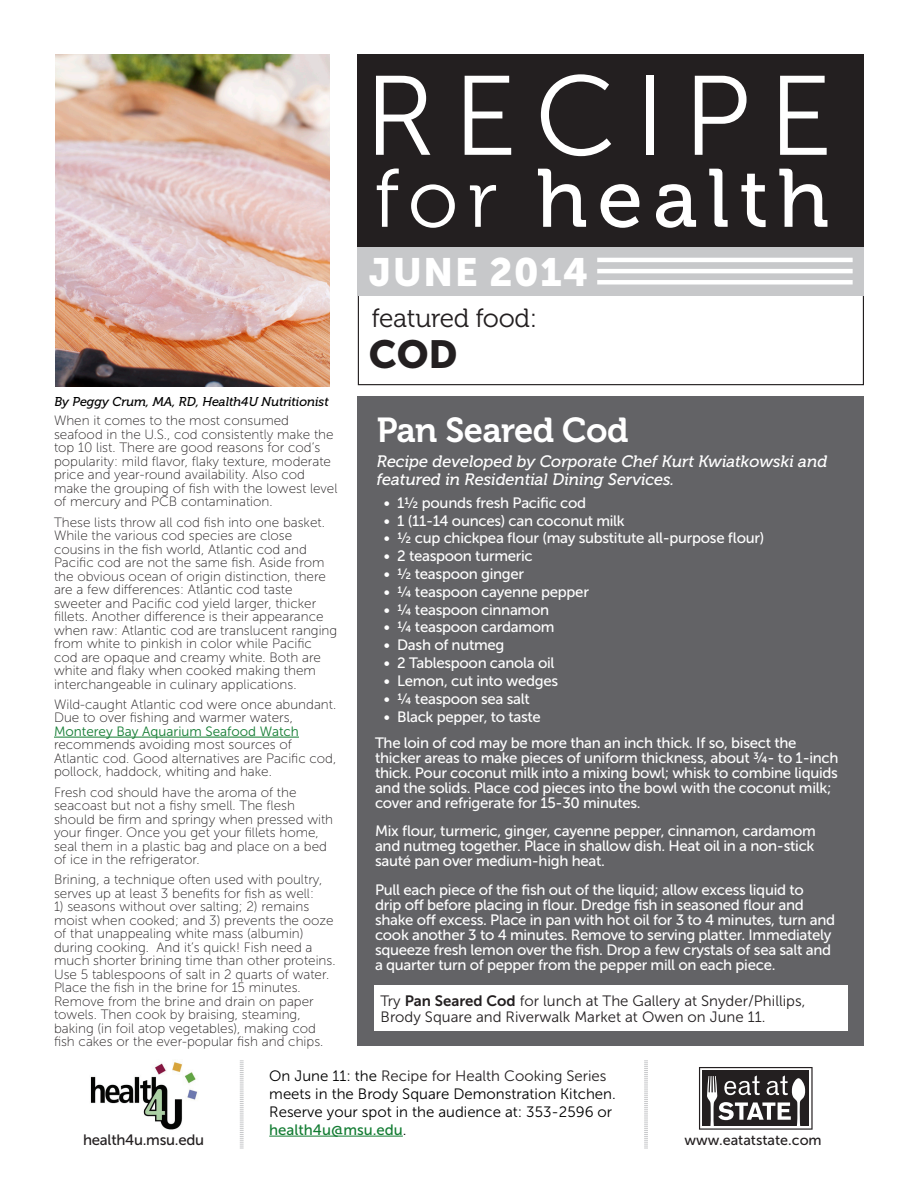
<style>
.page{position:relative;width:918px;height:1188px;background:#fff}
.page>*{position:absolute;margin:0;border:0;box-sizing:border-box;transform-origin:0 0}
.t1{font:112.5px "Museo Sans 300";letter-spacing:.16em;color:#fff}
.t2{font:82.35px "Museo 500";letter-spacing:.12em;color:#fff}
.t3{font:39.3px "Museo Sans 900";letter-spacing:.03em;color:#fff}
.t4{font:39px "Museo Sans 900";color:#231f20}
.t5{font:34.5px "Museo 700";letter-spacing:-.015em;color:#fff}
.heading_1{font:26.4px "Museo 300";letter-spacing:-.01em;color:#231f20}
.t6{font:italic 16.5px/18px "Museo 500";color:#fff}
.t7{font:15px/15px "Museo Sans 500";letter-spacing:-.02em;color:#fff}
.t8{font:15px/18px "Museo Sans 300";color:#000}
.t9{font:15px/16.5px "Museo Sans 300";color:#231f20}
.t10{font:15px "Museo Sans 500";letter-spacing:-.02em;color:#231f20}
.t11{font:14.4px "Museo Sans 500";color:#231f20}
.t12{font:13.5px/13.5px "Museo Sans 100";color:#231f20}
.t13{font:italic 12.75px "Museo 500";color:#000}
.s1{font-family:"Museo 300"}
.s2{font-family:"Museo Sans 300";color:#127c32}
.s3{font-family:"Museo Sans 700"}
.s4{color:#231f20}
.s5{font-family:"Museo Sans 500";color:#127c32}
</style>
<div class="page">
<hr style="left:54px;top:737px;width:245px;height:1px;background:#127c32">
<div style="left:358px;top:290px;width:506px;height:95px;background:#fff;border:1px solid #231f20"></div>
<div style="left:357px;top:396px;width:507px;height:649px;background:#636366"></div>
<div style="left:357px;top:247px;width:507px;height:49px;background:#c7c8ca"></div>
<div style="left:357px;top:55px;width:507px;height:192px;background:#231f20"></div>
<svg style="left:240px;top:1060px;width:4px;height:89px"></svg>
<svg style="left:699px;top:1067px;width:114px;height:63px"></svg>
<img style="left:90px;top:1062px;width:107px;height:68px">
<img style="left:55px;top:54px;width:274px;height:333px">
<hr style="left:597px;top:258px;width:256px;height:4px;background:#fff">
<hr style="left:597px;top:269px;width:256px;height:4px;background:#fff">
<div style="left:597px;top:280px;width:256px;height:5px;background:#fff"></div>
<div style="left:374px;top:986px;width:474px;height:45px;background:#fff"></div>
<hr style="left:269px;top:1136px;width:134px;height:1px;background:#127c32">
<svg style="left:644px;top:1060px;width:4px;height:89px"></svg>
<p class="t1" style="left:364px;top:55px;width:470px">RECIPE</p>
<p class="t2" style="left:375px;top:153px;width:456px"><span class="s1">for</span> health</p>
<p class="t3" style="left:369px;top:250px;width:221px">JUNE 2014</p>
<p class="t13" style="left:54px;top:394px;width:276px">By Peggy Crum, MA, RD, Health4U Nutritionist</p>
<p class="t12" style="left:54px;top:414px;width:285px">When it comes to the most consumed seafood in the U.S., cod consistently make the top 10 list. There are good reasons for cod’s popularity: mild flavor, flaky texture, moderate price and year-round availability. Also cod make the grouping of fish with the lowest level of mercury and PCB contamination.</p>
<p class="t12" style="left:54px;top:515px;width:285px">These lists throw all cod fish into one basket.<br>While the various cod species are close cousins in the fish world, Atlantic cod and Pacific cod are not the same fish. Aside from the obvious ocean of origin distinction, there are a few differences: Atlantic cod taste sweeter and Pacific cod yield larger, thicker fillets. Another difference is their appearance when raw: Atlantic cod are translucent ranging from white to pinkish in color while Pacific cod are opaque and creamy white. Both are white and flaky when cooked making them interchangeable in culinary applications.</p>
<p class="t12" style="left:54px;top:698px;width:284px">Wild-caught Atlantic cod were once abundant.<br>Due to over fishing and warmer waters, <span class="s2">Monterey Bay Aquarium Seafood Watch </span>recommends avoiding most sources of Atlantic cod. Good alternatives are Pacific cod, pollock, haddock, whiting and hake.</p>
<p class="t12" style="left:54px;top:785px;width:281px">Fresh cod should have the aroma of the seacoast but not a fishy smell. The flesh should be firm and springy when pressed with your finger. Once you get your fillets home, seal them in a plastic bag and place on a bed of ice in the refrigerator.</p>
<p class="t12" style="left:54px;top:873px;width:270px">Brining, a technique often used with poultry, serves up at least 3 benefits for fish as well:</p>
<p class="t12" style="left:54px;top:900px;width:283px">1) seasons without over salting; 2) remains moist when cooked; and 3) prevents the ooze of that unappealing white mass (albumin) during cooking. And it’s quick! Fish need a much shorter brining time than other proteins.<br>Use 5 tablespoons of salt in 2 quarts of water.<br>Place the fish in the brine for 15 minutes.<br>Remove from the brine and drain on paper towels. Then cook by braising, steaming, baking (in foil atop vegetables), making cod fish cakes or the ever-popular fish and chips.</p>
<p class="heading_1" style="left:372px;top:304px;width:167px">featured food:</p>
<p class="t4" style="left:369px;top:332px;width:90px">COD</p>
<p class="t5" style="left:377px;top:411px;width:253px">Pan Seared Cod</p>
<p class="t6" style="left:377px;top:452px;width:452px">Recipe developed by Corporate Chef Kurt Kwiatkowski and featured in Residential Dining Services.</p>
<p class="t7" style="left:384px;top:495px;width:204px">• 1½ pounds fresh Pacific cod</p>
<p class="t7" style="left:384px;top:513px;width:243px">• 1 (11-14 ounces) can coconut milk</p>
<p class="t7" style="left:384px;top:531px;width:382px">• ½ cup chickpea flour (may substitute all-purpose flour)</p>
<p class="t7" style="left:384px;top:549px;width:151px">• 2 teaspoon turmeric</p>
<p class="t7" style="left:384px;top:566px;width:142px">• ½ teaspoon ginger</p>
<p class="t7" style="left:384px;top:584px;width:207px">• ¼ teaspoon cayenne pepper</p>
<p class="t7" style="left:384px;top:602px;width:167px">• ¼ teaspoon cinnamon</p>
<p class="t7" style="left:384px;top:620px;width:172px">• ¼ teaspoon cardamom</p>
<p class="t7" style="left:384px;top:638px;width:122px">• Dash of nutmeg</p>
<p class="t7" style="left:384px;top:655px;width:172px">• 2 Tablespoon canola oil</p>
<p class="t7" style="left:384px;top:673px;width:176px">• Lemon, cut into wedges</p>
<p class="t7" style="left:384px;top:691px;width:148px">• ¼ teaspoon sea salt</p>
<p class="t7" style="left:384px;top:709px;width:159px">• Black pepper, to taste</p>
<p class="t7" style="left:375px;top:735px;width:465px">The loin of cod may be more than an inch thick. If so, bisect the thicker areas to make pieces of uniform thickness, about ¾- to 1-inch thick. Pour coconut milk into a mixing bowl; whisk to combine liquids and the solids. Place cod pieces into the bowl with the coconut milk; cover and refrigerate for 15-30 minutes.</p>
<p class="t7" style="left:375px;top:824px;width:442px;text-align:justify">Mix flour, turmeric, ginger, cayenne pepper, cinnamon, cardamom and nutmeg together. Place in shallow dish. Heat oil in a non-stick sauté pan over medium-high heat.</p>
<p class="t7" style="left:375px;top:882px;width:462px">Pull each piece of the fish out of the liquid; allow excess liquid to<br>drip off before placing in flour. Dredge fish in seasoned flour and shake off excess. Place in pan with hot oil for 3 to 4 minutes, turn and cook another 3 to 4 minutes. Remove to serving platter. Immediately squeeze fresh lemon over the fish. Drop a few crystals of sea salt and a quarter turn of pepper from the pepper mill on each piece.</p>
<p class="t9" style="left:381px;top:992px;width:426px">Try <span class="s3">Pan Seared Cod</span> for lunch at The Gallery at Snyder/Phillips,<br>Brody Square and Riverwalk Market at Owen on June 11.</p>
<p class="t8" style="left:269px;top:1067px;width:348px">On June 11: the <span class="s4">Recipe for Health Cooking Series </span>meets in the Brody Square Demonstration Kitchen.<br>Reserve your spot in the audience at: 353-2596 or <span class="s5">health4u@msu.edu</span>.</p>
<p class="t10" style="left:83px;top:1132px;width:123px">health4u.msu.edu</p>
<p class="t11" style="left:684px;top:1132px;width:139px">www.eatatstate.com</p>
</div>
